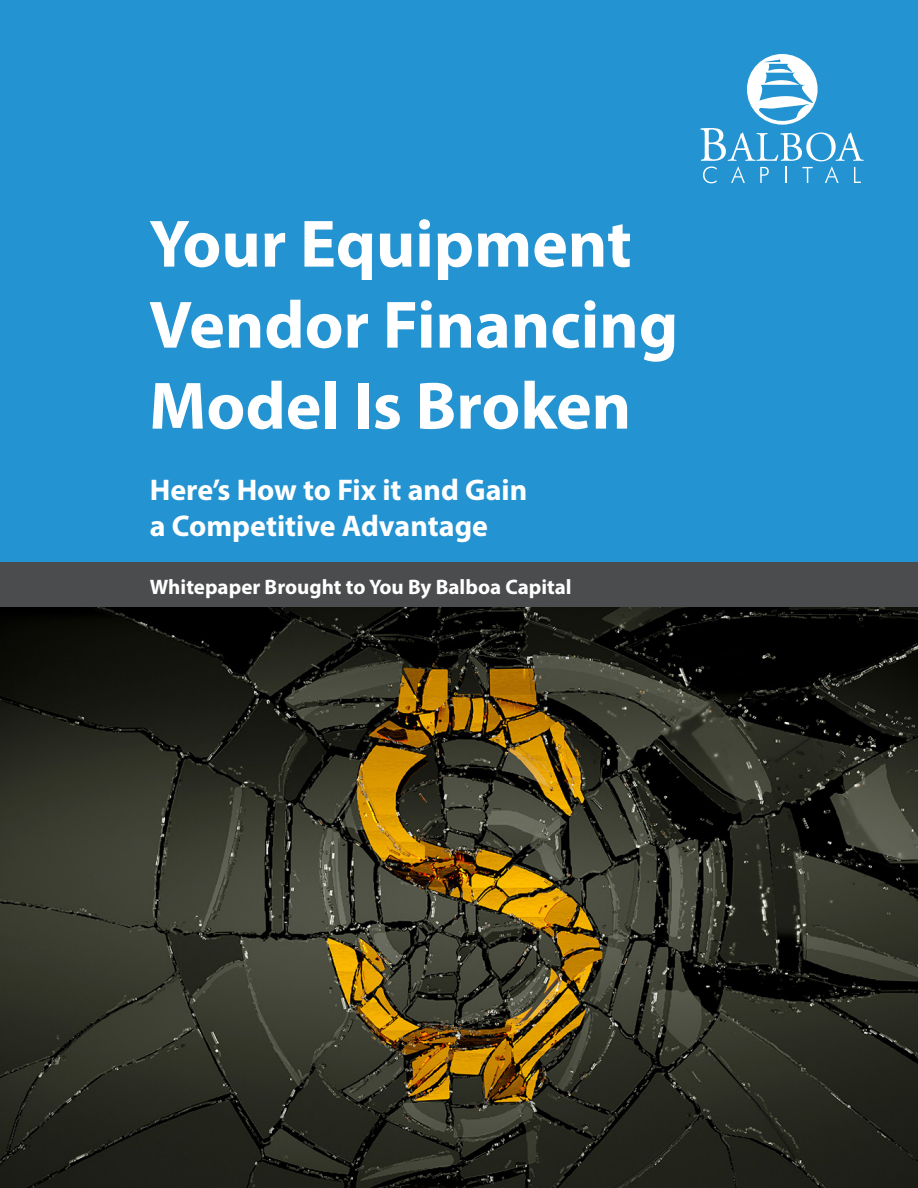
<style>
.page{position:relative;width:918px;height:1188px;background:#fff}
.page>*{position:absolute;margin:0;border:0;box-sizing:border-box;transform-origin:0 0}
.t1{font:700 67.5px/81px "Myriad Pro";color:#fff}
.t2{font:700 30px/36px "Myriad Pro";color:#fff}
.t3{font:700 21px "Myriad Pro";color:#fff}
</style>
<div class="page">
<div style="left:0;top:0;width:918px;height:562px;background:#2393d1"></div>
<div style="left:0;top:562px;width:918px;height:48px;background:#4b4c4d"></div>
<svg style="left:700px;top:54px;width:164px;height:129px"></svg>
<img style="left:0;top:608px;width:918px;height:580px">
<p class="t1" style="left:149px;top:201px;width:531px">Your Equipment<br>Vendor Financing<br>Model Is Broken</p>
<p class="t2" style="left:150px;top:471px;width:379px">Here’s How to Fix it and Gain a Competitive Advantage</p>
<p class="t3" style="left:150px;top:573px;width:423px">Whitepaper Brought to You By Balboa Capital</p>
</div>
